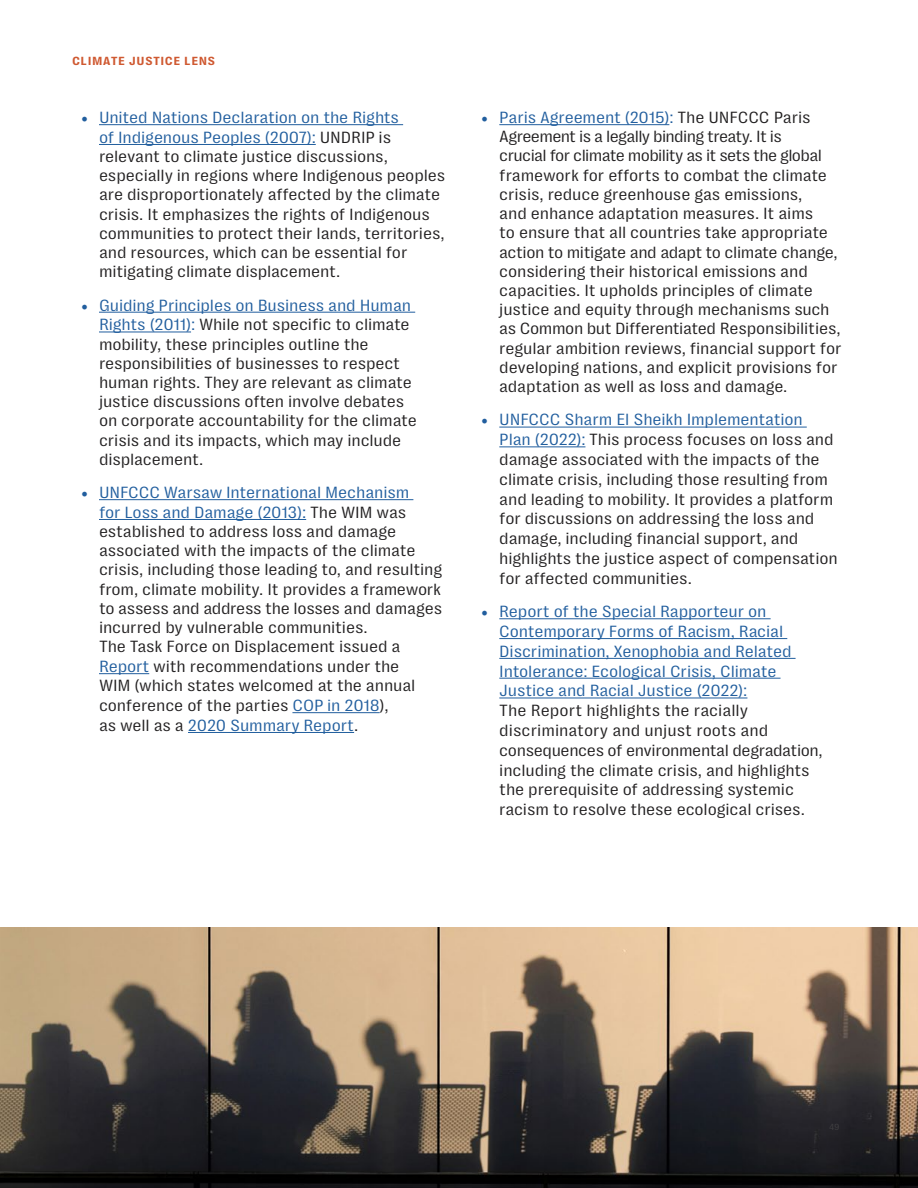
<style>
.page{position:relative;width:918px;height:1188px;background:#fff}
.page>*{position:absolute;margin:0;border:0;box-sizing:border-box;transform-origin:0 0}
.t1{font:16.5px/19.4px "PP Right Grotesk Text";letter-spacing:-.01em;color:#211f20}
.t2{font:16.5px/19.8px "PP Right Grotesk Text";letter-spacing:-.01em;color:#215e9e}
.t3{font:700 12px "PP Right Grotesk Text";letter-spacing:.04em;color:#cf5931}
.s1{font-family:"Minion Pro";font-size:18px;color:#215e9e}
.s2{color:#215e9e}
.s3{font-family:"Minion Pro";font-size:18px}
</style>
<div class="page">
<hr style="left:99px;top:124px;width:304px;height:1px;background:#215e9e">
<hr style="left:99px;top:144px;width:217px;height:1px;background:#215e9e">
<hr style="left:99px;top:312px;width:316px;height:1px;background:#215e9e">
<hr style="left:99px;top:332px;width:92px;height:1px;background:#215e9e">
<hr style="left:99px;top:499px;width:314px;height:1px;background:#215e9e">
<hr style="left:99px;top:519px;width:207px;height:1px;background:#215e9e">
<hr style="left:99px;top:673px;width:50px;height:1px;background:#215e9e">
<hr style="left:292px;top:712px;width:88px;height:1px;background:#215e9e">
<hr style="left:188px;top:732px;width:166px;height:1px;background:#215e9e">
<hr style="left:499px;top:124px;width:170px;height:1px;background:#215e9e">
<hr style="left:499px;top:427px;width:308px;height:1px;background:#215e9e">
<hr style="left:499px;top:447px;width:86px;height:1px;background:#215e9e">
<hr style="left:499px;top:618px;width:272px;height:1px;background:#215e9e">
<hr style="left:499px;top:638px;width:288px;height:1px;background:#215e9e">
<hr style="left:499px;top:658px;width:297px;height:1px;background:#215e9e">
<hr style="left:499px;top:678px;width:282px;height:1px;background:#215e9e">
<hr style="left:499px;top:698px;width:248px;height:1px;background:#215e9e">
<img style="left:0;top:927px;width:918px;height:261px">
<p class="t3" style="left:72px;top:55px;width:145px">CLIMATE JUSTICE LENS</p>
<p class="t1" style="left:99px;top:108px;width:348px;text-indent:-18px"><span class="s1">•</span> <span class="s2">United Nations Declaration on the Rights<br>of Indigenous Peoples (2007):</span> UNDRIP is relevant to climate justice discussions, especially in regions where Indigenous peoples are disproportionately affected by the climate crisis. It emphasizes the rights of Indigenous communities to protect their lands, territories, and resources, which can be essential for mitigating climate displacement.</p>
<p class="t1" style="left:99px;top:295px;width:320px;text-indent:-18px"><span class="s1">•</span> <span class="s2">Guiding Principles on Business and Human Rights (2011):</span> While not specific to climate mobility, these principles outline the responsibilities of businesses to respect human rights. They are relevant as climate justice discussions often involve debates on corporate accountability for the climate crisis and its impacts, which may include displacement.</p>
<p class="t1" style="left:99px;top:483px;width:345px;text-indent:-18px"><span class="s1">•</span> <span class="s2">UNFCCC Warsaw International Mechanism<br>for Loss and Damage (2013):</span> The WIM was established to address loss and damage associated with the impacts of the climate crisis, including those leading to, and resulting from, climate mobility. It provides a framework to assess and address the losses and damages incurred by vulnerable communities.<br>The Task Force on Displacement issued a <span class="s2">Report</span> with recommendations under the<br>WIM (which states welcomed at the annual conference of the parties <span class="s2">COP in 2018</span>),<br>as well as a <span class="s2">2020 Summary Report</span>.</p>
<p class="t1" style="left:499px;top:108px;width:344px;text-indent:-18px"><span class="s1">•</span> <span class="s2">Paris Agreement (2015):</span> The UNFCCC Paris Agreement is a legally binding treaty. It is<br>crucial for climate mobility as it sets the global framework for efforts to combat the climate crisis, reduce greenhouse gas emissions,<br>and enhance adaptation measures. It aims<br>to ensure that all countries take appropriate action to mitigate and adapt to climate change, considering their historical emissions and capacities. It upholds principles of climate justice and equity through mechanisms such as Common but Differentiated Responsibilities, regular ambition reviews, financial support for developing nations, and explicit provisions for adaptation as well as loss and damage.</p>
<p class="t1" style="left:499px;top:410px;width:340px;line-height:19.8px;text-indent:-18px"><span class="s1">•</span> <span class="s2">UNFCCC Sharm El Sheikh Implementation Plan (2022):</span> This process focuses on loss and damage associated with the impacts of the climate crisis, including those resulting from and leading to mobility. It provides a platform for discussions on addressing the loss and damage, including financial support, and highlights the justice aspect of compensation for affected communities.</p>
<p class="t2" style="left:499px;top:602px;width:294px;text-indent:-18px"><span class="s3">•</span> Report of the Special Rapporteur on Contemporary Forms of Racism, Racial Discrimination, Xenophobia and Related Intolerance: Ecological Crisis, Climate Justice and Racial Justice (2022):</p>
<p class="t1" style="left:499px;top:701px;width:325px;line-height:19.8px">The Report highlights the racially discriminatory and unjust roots and consequences of environmental degradation, including the climate crisis, and highlights the prerequisite of addressing systemic racism to resolve these ecological crises.</p>
</div>
